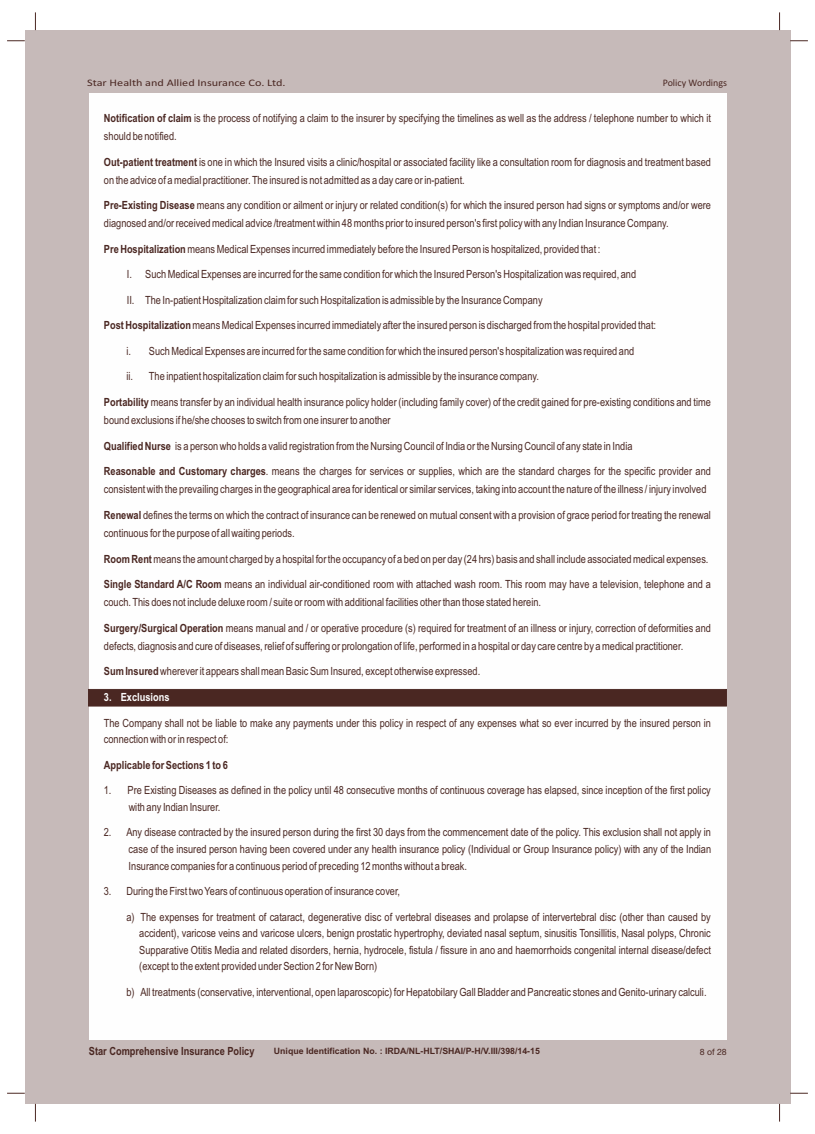
<style>
.page{position:relative;width:815px;height:1134px;background:#fff}
.page>*{position:absolute;margin:0;border:0;box-sizing:border-box;transform-origin:0 0}
.t1{font:11.25px/17.9px "Arial Narrow";color:#4a2722}
.t2{font:700 11.25px "Arial Narrow";color:#4a2722}
.t3{font:700 11.25px "Arial Narrow";color:#fefefe}
.t4{font:10px "Calibri";color:#4a2722;scale:1.22 1}
.t5{font:10px "Calibri";color:#4a2722}
.t6{font:700 8.75px "Arial Narrow";color:#4a2722;scale:1.22 1}
.t7{font:8.75px "Helvetica Neue LT Pro";color:#4a2722}
.s1{font-weight:700}
</style>
<div class="page">
<div style="left:25px;top:30px;width:765px;height:1074px;background:#c6bab9"></div>
<div style="left:89px;top:94px;width:637px;height:946px;background:#fefefe"></div>
<div style="left:88px;top:689px;width:639px;height:17px;background:#4a2722"></div>
<svg style="left:7px;top:41px;width:18px;height:1px"></svg>
<svg style="left:7px;top:1093px;width:18px;height:1px"></svg>
<svg style="left:790px;top:41px;width:18px;height:1px"></svg>
<svg style="left:790px;top:1093px;width:18px;height:1px"></svg>
<svg style="left:35px;top:12px;width:1px;height:18px"></svg>
<svg style="left:779px;top:12px;width:1px;height:18px"></svg>
<svg style="left:35px;top:1104px;width:1px;height:17px"></svg>
<svg style="left:779px;top:1104px;width:1px;height:17px"></svg>
<p class="t4" style="left:87px;top:79px;width:164px">Star Health and Allied Insurance Co. Ltd.</p>
<p class="t5" style="left:663px;top:79px;width:66px">Policy Wordings</p>
<p class="t1" style="left:104px;top:110px;width:609px"><span class="s1">Notification of claim</span> is the process of notifying a claim to the insurer by specifying the timelines as well as the address / telephone number to which it should be notified.</p>
<p class="t1" style="left:104px;top:154px;width:609px"><span class="s1">Out-patient treatment</span> is one in which the Insured visits a clinic/hospital or associated facility like a consultation room for diagnosis and treatment based on the advice of a medial practitioner. The insured is not admitted as a day care or in-patient.</p>
<p class="t1" style="left:104px;top:197px;width:609px"><span class="s1">Pre-Existing Disease</span> means any condition or ailment or injury or related condition(s) for which the insured person had signs or symptoms and/or were diagnosed and/or received medical advice /treatment within 48 months prior to insured person's first policy with any Indian Insurance Company.</p>
<p class="t1" style="left:104px;top:241px;width:498px"><span class="s1">Pre Hospitalization</span> means Medical Expenses incurred immediately before the Insured Person is hospitalized, provided that :</p>
<p class="t1" style="left:127px;top:266px;width:511px">I. Such Medical Expenses are incurred for the same condition for which the Insured Person's Hospitalization was required, and</p>
<p class="t1" style="left:127px;top:292px;width:417px">II. The In-patient Hospitalization claim for such Hospitalization is admissible by the Insurance Company</p>
<p class="t1" style="left:104px;top:318px;width:554px"><span class="s1">Post Hospitalization</span>means Medical Expenses incurred immediately after the insured person is discharged from the hospital provided that:</p>
<p class="t1" style="left:126px;top:343px;width:509px">i. Such Medical Expenses are incurred for the same condition for which the insured person's hospitalization was required and</p>
<p class="t1" style="left:126px;top:369px;width:414px">ii. The inpatient hospitalization claim for such hospitalization is admissible by the insurance company.</p>
<p class="t1" style="left:104px;top:394px;width:609px"><span class="s1">Portability</span> means transfer by an individual health insurance policy holder (including family cover) of the credit gained for pre-existing conditions and time bound exclusions if he/she chooses to switch from one insurer to another</p>
<p class="t1" style="left:104px;top:438px;width:530px"><span class="s1">Qualified Nurse</span> is a person who holds a valid registration from the Nursing Council of India or the Nursing Council of any state in India</p>
<p class="t1" style="left:104px;top:464px;width:609px"><span class="s1">Reasonable and Customary charges</span>. means the charges for services or supplies, which are the standard charges for the specific provider and consistent with the prevailing charges in the geographical area for identical or similar services, taking into account the nature of the illness / injury involved</p>
<p class="t1" style="left:104px;top:507px;width:609px"><span class="s1">Renewal</span> defines the terms on which the contract of insurance can be renewed on mutual consent with a provision of grace period for treating the renewal continuous for the purpose of all waiting periods.</p>
<p class="t1" style="left:104px;top:551px;width:606px"><span class="s1">Room Rent</span> means the amount charged by a hospital for the occupancy of a bed on per day (24 hrs) basis and shall include associated medical expenses.</p>
<p class="t1" style="left:104px;top:576px;width:609px"><span class="s1">Single Standard A/C Room</span> means an individual air-conditioned room with attached wash room. This room may have a television, telephone and a couch. This does not include deluxe room / suite or room with additional facilities other than those stated herein.</p>
<p class="t1" style="left:104px;top:620px;width:609px"><span class="s1">Surgery/Surgical Operation</span> means manual and / or operative procedure (s) required for treatment of an illness or injury, correction of deformities and defects, diagnosis and cure of diseases, relief of suffering or prolongation of life, performed in a hospital or day care centre by a medical practitioner.</p>
<p class="t1" style="left:104px;top:663px;width:378px"><span class="s1">Sum Insured</span> wherever it appears shall mean Basic Sum Insured, except otherwise expressed.</p>
<p class="t3" style="left:104px;top:693px;width:67px">3. Exclusions</p>
<p class="t1" style="left:104px;top:715px;width:609px;line-height:16.5px">The Company shall not be liable to make any payments under this policy in respect of any expenses what so ever incurred by the insured person in connection with or in respect of:</p>
<p class="t2" style="left:104px;top:761px;width:126px">Applicable for Sections 1 to 6</p>
<p class="t1" style="left:129px;top:783px;width:584px;line-height:16.5px;text-indent:-25px">1. Pre Existing Diseases as defined in the policy until 48 consecutive months of continuous coverage has elapsed, since inception of the first policy with any Indian Insurer.</p>
<p class="t1" style="left:129px;top:825px;width:584px;line-height:16.5px;text-align:justify;text-indent:-25px">2. Any disease contracted by the insured person during the first 30 days from the commencement date of the policy. This exclusion shall not apply in case of the insured person having been covered under any health insurance policy (Individual or Group Insurance policy) with any of the Indian Insurance companies for a continuous period of preceding 12 months without a break.</p>
<p class="t1" style="left:104px;top:883px;width:298px">3. During the First two Years of continuous operation of insurance cover,</p>
<p class="t1" style="left:139px;top:909px;width:573px;line-height:16.5px;text-align:justify;text-indent:-13px">a) The expenses for treatment of cataract, degenerative disc of vertebral diseases and prolapse of intervertebral disc (other than caused by accident), varicose veins and varicose ulcers, benign prostatic hypertrophy, deviated nasal septum, sinusitis Tonsillitis, Nasal polyps, Chronic Supparative Otitis Media and related disorders, hernia, hydrocele, fistula / fissure in ano and haemorrhoids congenital internal disease/defect (except to the extent provided under Section 2 for New Born)</p>
<p class="t1" style="left:126px;top:984px;width:582px">b) All treatments (conservative, interventional, open laparoscopic) for Hepatobilary Gall Bladder and Pancreatic stones and Genito-urinary calculi.</p>
<p class="t2" style="left:89px;top:1046px;width:167px">Star Comprehensive Insurance Policy</p>
<p class="t6" style="left:274px;top:1048px;width:220px">Unique Identification No. : IRDA/NL-HLT/SHAI/P-H/V.III/398/14-15</p>
<p class="t7" style="left:700px;top:1049px;width:29px">8 of 28</p>
</div>
